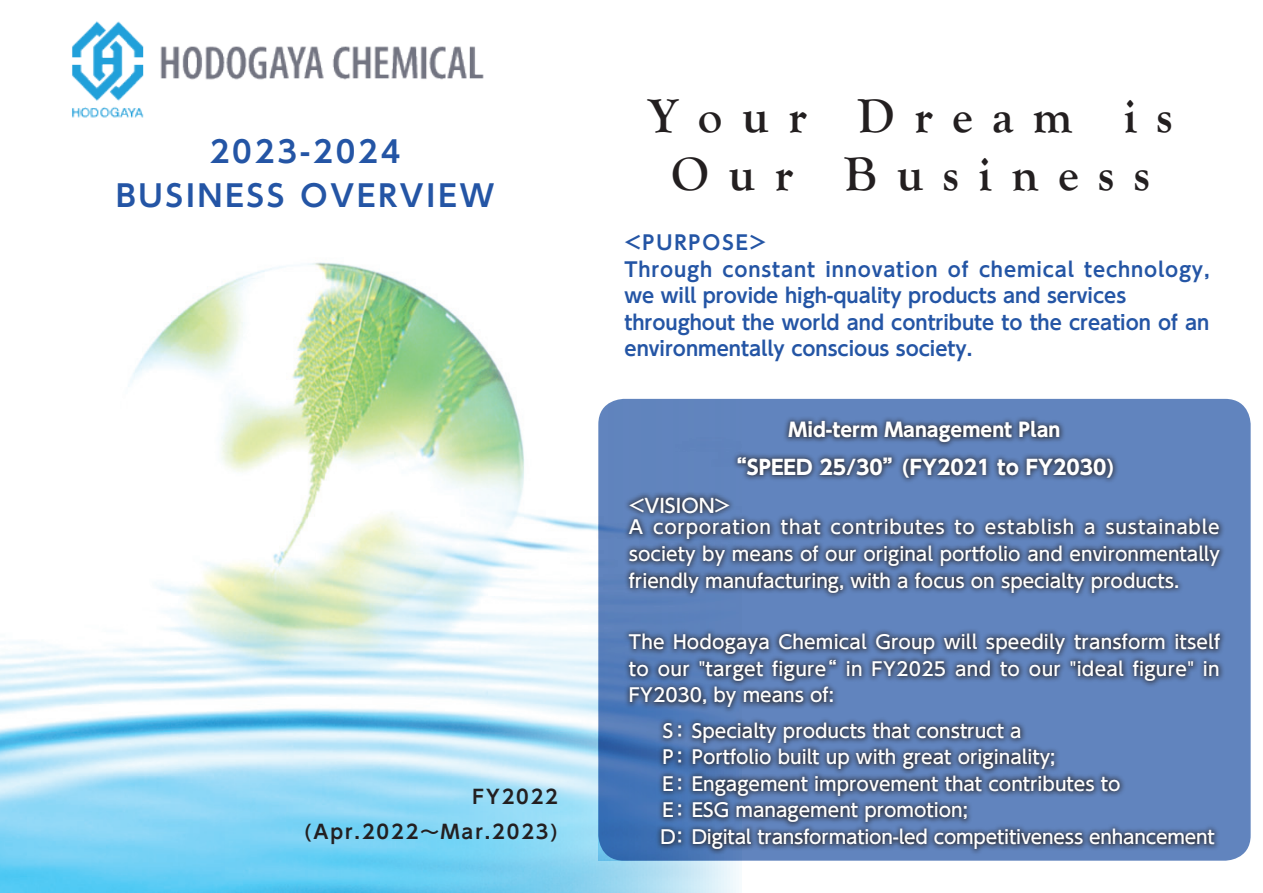
<style>
.page{position:relative;width:1263px;height:893px;background:#fff}
.page>*{position:absolute;margin:0;border:0;box-sizing:border-box;transform-origin:0 0}
.t1{font:700 48.9px/58.5px "Goudy Old Style T";letter-spacing:.395em;color:#231f20;text-align:center}
.t2{font:700 29.7px/44.7px "UD Shin Go NT Pro De";letter-spacing:.1em;color:#2455a5;text-align:center}
.t3{font:700 20.25px "UD Shin Go NT Pro";color:#fff}
.t4{font:700 19.65px/26.5px "UD Shin Go NT Pro De";color:#2455a5}
.t5{font:700 19.2px/35.1px "UD Shin Go NT Pro De";letter-spacing:.1em;color:#231f20;text-align:right}
.t6{font:700 19.2px "UD Shin Go NT Pro";color:#fff}
.t7{font:500 19.2px "UD Shin Go NT Pro";color:#fff}
.t8{font:500 18.6px/26.5px "UD Shin Go NT Pro";color:#fff;text-align:justify}
</style>
<div class="page">
<img style="left:0;top:262px;width:742px;height:631px">
<img style="left:72px;top:21px;width:412px;height:97px">
<svg style="left:598px;top:399px;width:653px;height:462px;background:#5d82bc"></svg>
<div style="left:623px;top:415px;width:603px;height:440px;background:#231f20;opacity:.75"></div>
<h2 class="t2" style="left:116px;top:128px;width:380px">2023-2024<br>BUSINESS OVERVIEW</h2>
<p class="t5" style="left:304px;top:778px;width:255px">FY2022<br>(Apr.2022〜Mar.2023)</p>
<h1 class="t1" style="left:649px;top:87px;width:525px">Your Dream is<br>Our Business</h1>
<p class="t4" style="left:623px;top:229px;width:588px">＜PURPOSE＞<br>Through constant innovation of chemical technology, we will provide high-quality products and services throughout the world and contribute to the creation of an environmentally conscious society.</p>
<p class="t6" style="left:789px;top:414px;width:273px">Mid-term Management Plan</p>
<p class="t3" style="left:727px;top:451px;width:389px">“SPEED 25/30”(FY2021 to FY2030)</p>
<p class="t7" style="left:627px;top:490px;width:106px">＜VISION＞</p>
<p class="t8" style="left:629px;top:514px;width:593px">A corporation that contributes to establish a sustainable society by means of our original portfolio and environmentally friendly manufacturing, with a focus on specialty products.</p>
<p class="t8" style="left:629px;top:628px;width:593px">The Hodogaya Chemical Group will speedily transform itself to our "target figure“ in FY2025 and to our "ideal figure" in FY2030, by means of:</p>
<p class="t8" style="left:659px;top:717px;width:558px;text-align:left">Ｓ： Specialty products that construct a<br>Ｐ： Portfolio built up with great originality;<br>Ｅ： Engagement improvement that contributes to<br>Ｅ： ESG management promotion;<br>Ｄ：Digital transformation-led competitiveness enhancement</p>
</div>
